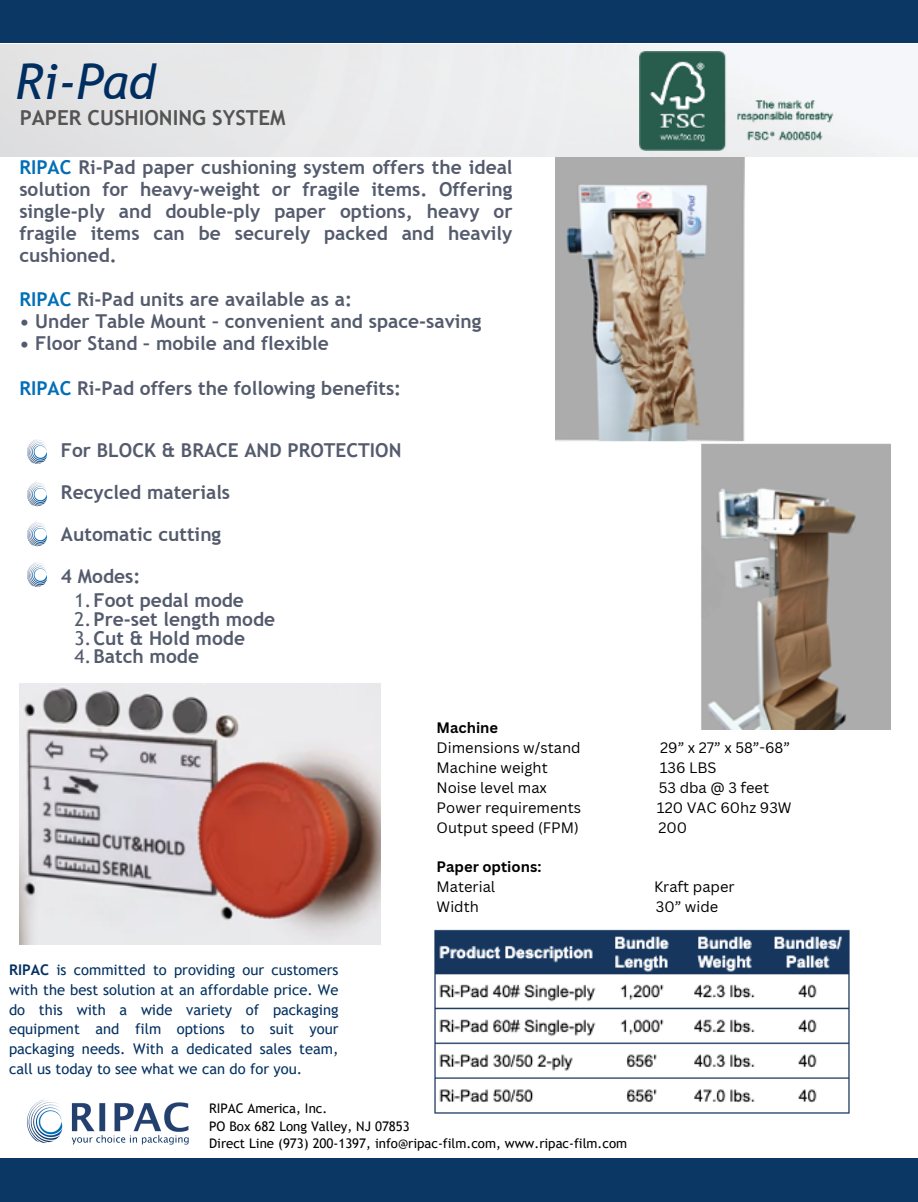
<style>
.page{position:relative;width:918px;height:1202px;background:#fff}
.page>*{position:absolute;margin:0;border:0;box-sizing:border-box;transform-origin:0 0}
.t1{font:italic 48.6px "Trebuchet MS";color:#012e61}
.t2{font:700 20.55px "Trebuchet MS";color:#545454}
.t3{font:700 19.2px/22px "Trebuchet MS";color:#545b6d;text-align:justify}
.t4{font:14.7px/20px "Trebuchet MS";color:#043161;text-align:justify}
.t5{font:14.7px "Canva Sans";color:#000}
.t6{font:700 14.7px "Canva Sans";color:#000}
.t7{font:13.2px "Trebuchet MS";color:#000}
.s1{color:#016eb6}
.s2{font-weight:400}
.s3{font-weight:700}
</style>
<div class="page">
<img style="left:27px;top:1099px;width:162px;height:46px">
<img style="left:19px;top:683px;width:362px;height:261px">
<img style="left:555px;top:156px;width:336px;height:573px">
<img style="left:434px;top:929px;width:416px;height:185px">
<img style="left:27px;top:562px;width:20px;height:25px">
<img style="left:27px;top:522px;width:20px;height:25px">
<img style="left:27px;top:439px;width:20px;height:25px">
<img style="left:27px;top:482px;width:20px;height:25px">
<div style="left:0;top:0;width:918px;height:42px;background:#0b3765"></div>
<div style="left:0;top:1158px;width:918px;height:43px;background:#0b3765"></div>
<img style="left:639px;top:51px;width:204px;height:99px">
<p class="t1" style="left:16px;top:54px;width:141px">Ri-Pad</p>
<p class="t2" style="left:20px;top:106px;width:267px">PAPER CUSHIONING SYSTEM</p>
<p class="t3" style="left:19px;top:156px;width:495px"><span class="s1">RIPAC</span> Ri-Pad paper cushioning system offers the ideal solution for heavy-weight or fragile items. Offering single-ply and double-ply paper options, heavy or fragile items can be securely packed and heavily cushioned.</p>
<h1 class="t3" style="left:19px;top:288px;width:334px"><span class="s1">RIPAC</span> Ri-Pad units are available as a:</h1>
<h1 class="t3" style="left:19px;top:310px;width:464px">• Under Table Mount – convenient and space-saving</h1>
<h1 class="t3" style="left:19px;top:332px;width:311px">• Floor Stand – mobile and flexible</h1>
<h2 class="t3" style="left:19px;top:377px;width:383px"><span class="s1">RIPAC</span> Ri-Pad offers the following benefits:</h2>
<p class="t3" style="left:61px;top:439px;width:342px">For BLOCK &amp; BRACE AND PROTECTION</p>
<p class="t3" style="left:61px;top:481px;width:171px">Recycled materials</p>
<h3 class="t3" style="left:61px;top:523px;width:162px">Automatic cutting</h3>
<h3 class="t3" style="left:61px;top:565px;width:81px">4 Modes:</h3>
<h3 class="t3" style="left:75px;top:589px;width:171px"><span class="s2">1.</span>Foot pedal mode</h3>
<h3 class="t3" style="left:75px;top:608px;width:202px"><span class="s2">2.</span>Pre-set length mode</h3>
<p class="t3" style="left:75px;top:626px;width:172px"><span class="s2">3.</span>Cut &amp; Hold mode</p>
<p class="t3" style="left:75px;top:645px;width:126px"><span class="s2">4.</span>Batch mode</p>
<p class="t6" style="left:437px;top:717px;width:63px">Machine</p>
<p class="t5" style="left:437px;top:737px;width:146px">Dimensions w/stand</p>
<p class="t5" style="left:660px;top:737px;width:131px">29” x 27” x 58”-68”</p>
<p class="t5" style="left:437px;top:757px;width:113px">Machine weight</p>
<p class="t5" style="left:660px;top:757px;width:58px">136 LBS</p>
<p class="t5" style="left:437px;top:777px;width:112px">Noise level max</p>
<p class="t5" style="left:659px;top:777px;width:112px">53 dba @ 3 feet</p>
<p class="t5" style="left:437px;top:797px;width:146px">Power requirements</p>
<p class="t5" style="left:657px;top:797px;width:136px">120 VAC 60hz 93W</p>
<p class="t5" style="left:437px;top:817px;width:144px">Output speed (FPM)</p>
<p class="t5" style="left:658px;top:817px;width:30px">200</p>
<p class="t6" style="left:437px;top:856px;width:106px">Paper options:</p>
<p class="t5" style="left:437px;top:876px;width:60px">Material</p>
<p class="t5" style="left:654px;top:876px;width:82px">Kraft paper</p>
<p class="t5" style="left:437px;top:896px;width:44px">Width</p>
<p class="t5" style="left:656px;top:896px;width:64px">30” wide</p>
<p class="t4" style="left:9px;top:959px;width:331px"><span class="s3">RIPAC</span> is committed to providing our customers with the best solution at an affordable price. We do this with a wide variety of packaging equipment and film options to suit your packaging needs. With a dedicated sales team, call us today to see what we can do for you.</p>
<h3 class="t7" style="left:209px;top:1100px;width:120px">RIPAC America, Inc.</h3>
<h3 class="t7" style="left:209px;top:1118px;width:202px">PO Box 682 Long Valley, NJ 07853</h3>
<h3 class="t7" style="left:209px;top:1135px;width:420px">Direct Line (973) 200-1397, info@ripac-film.com, www.ripac-film.com</h3>
</div>
